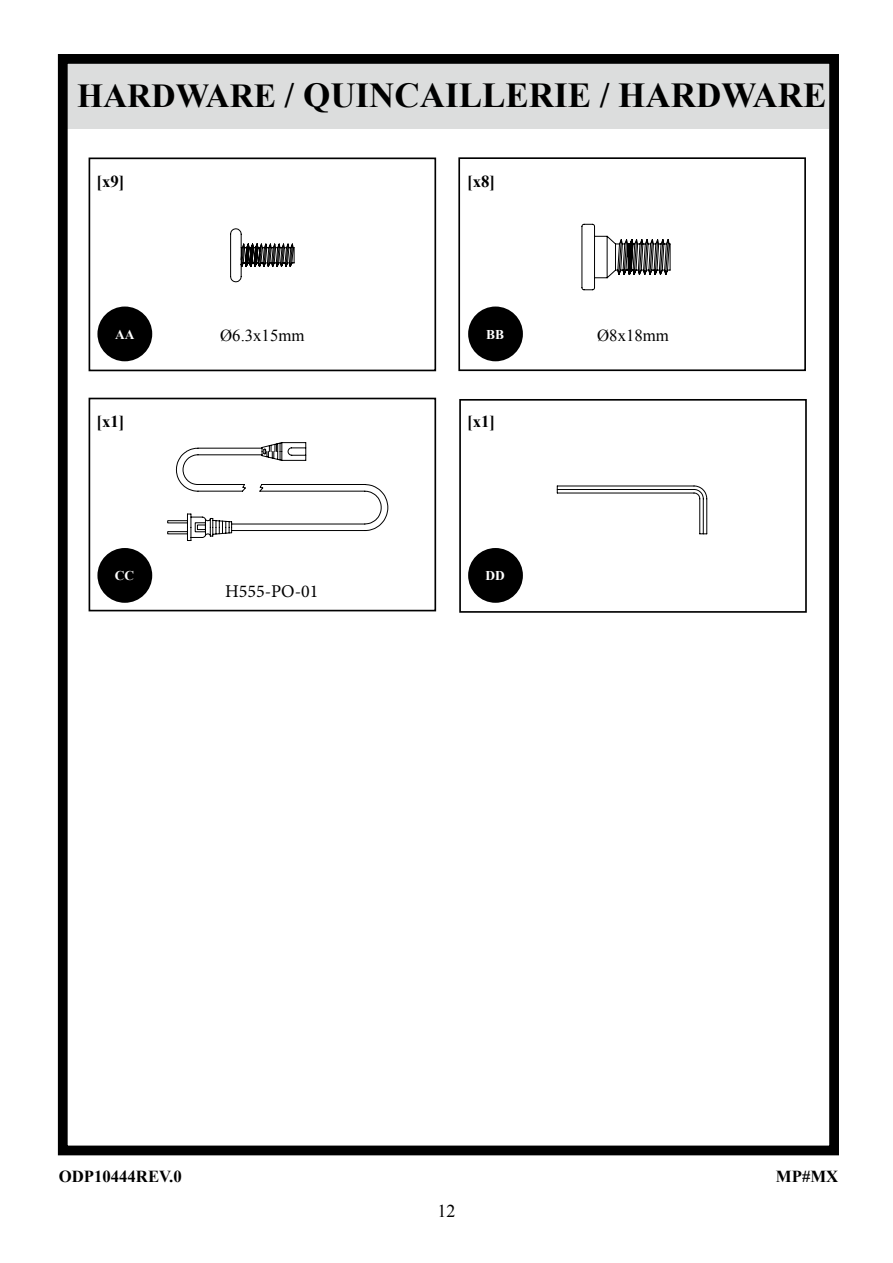
<style>
.page{position:relative;width:893px;height:1263px;background:#fff}
.page>*{position:absolute;margin:0;border:0;box-sizing:border-box;transform-origin:0 0}
.t1{font:700 34.95px "Times New Roman";color:#000}
.t2{font:18px "Minion Pro";color:#000}
.t3{font:18px "Times New Roman";color:#000}
.t4{font:700 16.8px "Times New Roman";color:#000}
.t5{font:16.8px "Times New Roman";color:#000}
.t6{font:700 13.35px "Times New Roman";color:#fff}
.s1{font-size:33.45px}
</style>
<div class="page">
<div style="left:68px;top:64px;width:761px;height:65px;background:#dcdddd"></div>
<div style="left:58px;top:54px;width:781px;height:1101px;border:10px solid #000"></div>
<div style="left:89px;top:158px;width:347px;height:213px;border:2px solid #000"></div>
<div style="left:89px;top:398px;width:347px;height:213px;border:2px solid #000"></div>
<div style="left:458px;top:157px;width:348px;height:214px;border:2px solid #000"></div>
<div style="left:459px;top:399px;width:348px;height:214px;border:2px solid #000"></div>
<div style="left:97px;top:306px;width:55px;height:55px;background:#000;border-radius:50%"></div>
<div style="left:97px;top:548px;width:55px;height:55px;background:#000;border-radius:50%"></div>
<div style="left:468px;top:306px;width:55px;height:55px;background:#000;border-radius:50%"></div>
<div style="left:468px;top:548px;width:55px;height:55px;background:#000;border-radius:50%"></div>
<svg style="left:230px;top:228px;width:64px;height:54px"></svg>
<svg style="left:167px;top:442px;width:222px;height:99px"></svg>
<svg style="left:557px;top:486px;width:150px;height:48px"></svg>
<svg style="left:582px;top:224px;width:88px;height:66px"></svg>
<h1 class="t1" style="left:77px;top:71px;width:751px"><span class="s1">HARDWARE</span> / QUINCAILLERIE / HARDWARE</h1>
<p class="t4" style="left:97px;top:169px;width:29px">[x9]</p>
<p class="t4" style="left:467px;top:169px;width:29px">[x8]</p>
<p class="t6" style="left:115px;top:325px;width:21px">AA</p>
<p class="t5" style="left:220px;top:324px;width:86px">Ø6.3x15mm</p>
<p class="t5" style="left:597px;top:324px;width:73px">Ø8x18mm</p>
<p class="t6" style="left:486px;top:325px;width:19px">BB</p>
<p class="t4" style="left:97px;top:409px;width:29px">[x1]</p>
<p class="t4" style="left:467px;top:409px;width:29px">[x1]</p>
<p class="t6" style="left:115px;top:567px;width:21px">CC</p>
<p class="t6" style="left:486px;top:567px;width:21px">DD</p>
<p class="t2" style="left:225px;top:579px;width:95px">H555-PO-01</p>
<p class="t4" style="left:59px;top:1165px;width:125px">ODP10444REV.0</p>
<p class="t4" style="left:776px;top:1165px;width:64px">MP#MX</p>
<p class="t3" style="left:437px;top:1199px;width:19px">12</p>
</div>
